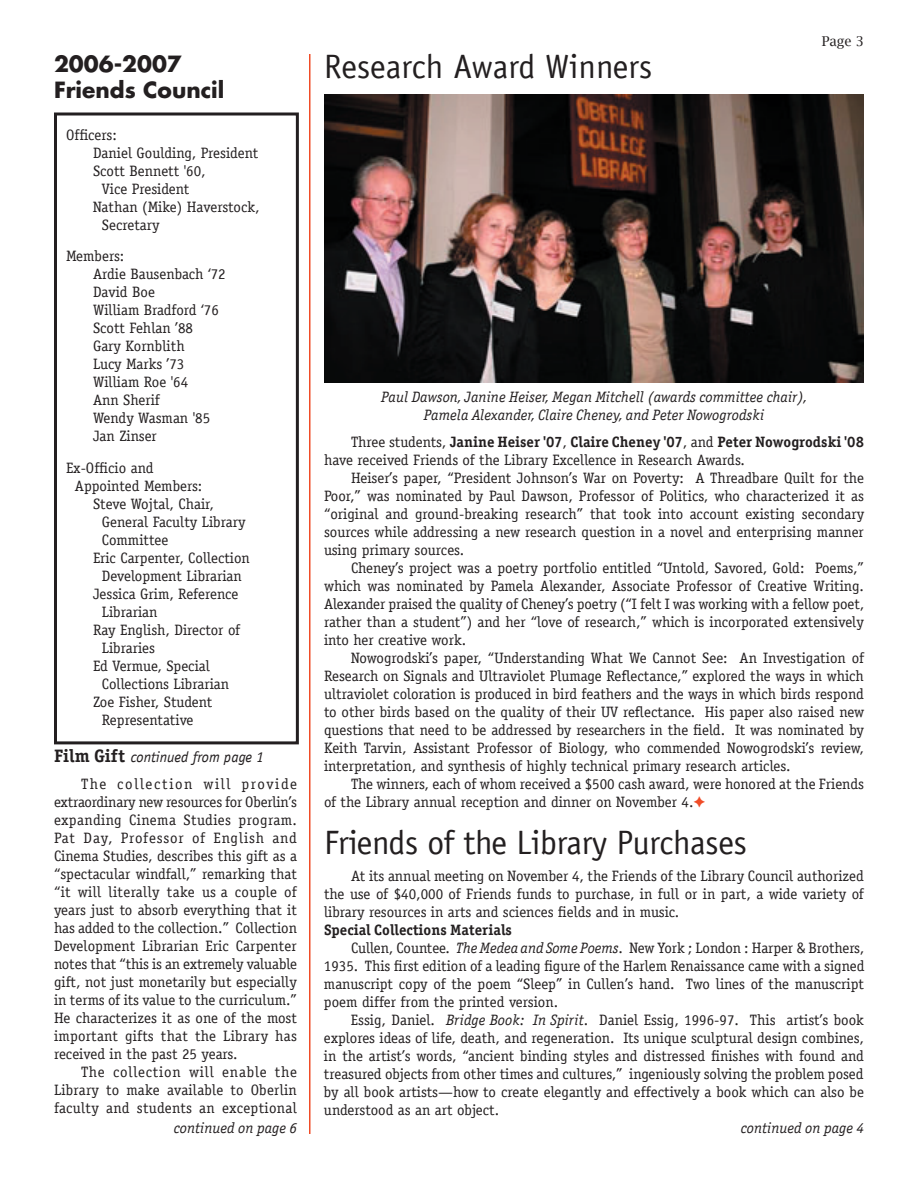
<style>
.page{position:relative;width:918px;height:1188px;background:#fff}
.page>*{position:absolute;margin:0;border:0;box-sizing:border-box;transform-origin:0 0}
.t1{font:33.75px "Officina Sans";letter-spacing:-.01em;color:#231f20}
.t2{font:700 21.75px/26.1px "Futura Std";color:#231f20}
.t3{font:15px/18px "Officina Serif";color:#231f20;text-align:justify}
.t4{font:italic 15px/18px "Officina Serif Book E";color:#231f20;text-align:center}
.t5{font:15px "Officina Serif Bold A";color:#231f20}
.t6{font:italic 15px "Officina Sans";color:#231f20}
.t7{font:13.5px "Lucida Bright";color:#231f20}
.s1{font-family:"Officina Serif Bold A";font-style:normal;font-size:18px}
.s2{font-family:"Officina Serif"}
.s3{color:#f04c27}
.s4{font-family:"Officina Serif Book E";font-style:italic}
</style>
<div class="page">
<hr style="left:309px;top:54px;width:1px;height:1080px;background:#f04c27">
<div style="left:54px;top:113px;width:245px;height:631px;border:3px solid #231f20"></div>
<img style="left:324px;top:94px;width:540px;height:288px">
<h2 class="t2" style="left:54px;top:50px;width:172px">2006-2007<br>Friends Council</h2>
<p class="t3" style="left:66px;top:126px;width:52px">Officers:</p>
<p class="t3" style="left:93px;top:144px;width:167px">Daniel Goulding, President</p>
<p class="t3" style="left:93px;top:162px;width:114px">Scott Bennett '60,</p>
<p class="t3" style="left:102px;top:180px;width:89px">Vice President</p>
<p class="t3" style="left:93px;top:198px;width:168px">Nathan (Mike) Haverstock,</p>
<p class="t3" style="left:102px;top:216px;width:59px">Secretary</p>
<p class="t3" style="left:93px;top:247px;width:134px;text-align:left;text-indent:-27px">Members:<br>Ardie Bausenbach ‘72<br>David Boe<br>William Bradford ‘76<br>Scott Fehlan ’88<br>Gary Kornblith<br>Lucy Marks ’73<br>William Roe '64<br>Ann Sherif<br>Wendy Wasman '85<br>Jan Zinser</p>
<p class="t3" style="left:66px;top:459px;width:89px">Ex-Officio and</p>
<p class="t3" style="left:75px;top:477px;width:129px">Appointed Members:</p>
<p class="t3" style="left:93px;top:495px;width:122px">Steve Wojtal, Chair,</p>
<p class="t3" style="left:102px;top:513px;width:145px">General Faculty Library</p>
<p class="t3" style="left:102px;top:531px;width:68px">Committee</p>
<p class="t3" style="left:93px;top:549px;width:158px">Eric Carpenter, Collection</p>
<p class="t3" style="left:102px;top:567px;width:142px">Development Librarian</p>
<p class="t3" style="left:93px;top:585px;width:147px">Jessica Grim, Reference</p>
<p class="t3" style="left:102px;top:603px;width:57px">Librarian</p>
<p class="t3" style="left:93px;top:621px;width:149px">Ray English, Director of</p>
<p class="t3" style="left:102px;top:639px;width:55px">Libraries</p>
<p class="t3" style="left:93px;top:657px;width:118px">Ed Vermue, Special</p>
<p class="t3" style="left:102px;top:675px;width:129px">Collections Librarian</p>
<p class="t3" style="left:93px;top:693px;width:121px">Zoe Fisher, Student</p>
<p class="t3" style="left:102px;top:711px;width:93px">Representative</p>
<p class="t6" style="left:54px;top:749px;width:212px"><span class="s1">Film Gift</span> continued from page 1</p>
<p class="t3" style="left:54px;top:775px;width:245px;text-indent:27px">The collection will provide extraordinary new resources for Oberlin’s expanding Cinema Studies program.<br>Pat Day, Professor of English and Cinema Studies, describes this gift as a “spectacular windfall,” remarking that “it will literally take us a couple of years just to absorb everything that it has added to the collection.” Collection Development Librarian Eric Carpenter notes that “this is an extremely valuable gift, not just monetarily but especially in terms of its value to the curriculum.” He characterizes it as one of the most important gifts that the Library has received in the past 25 years.</p>
<p class="t3" style="left:54px;top:1063px;width:245px;text-indent:27px">The collection will enable the Library to make available to Oberlin faculty and students an exceptional</p>
<p class="t4" style="left:174px;top:1119px;width:125px">continued on page 6</p>
<h1 class="t1" style="left:324px;top:47px;width:330px">Research Award Winners</h1>
<p class="t7" style="left:822px;top:34px;width:44px">Page 3</p>
<p class="t4" style="left:381px;top:388px;width:427px">Paul Dawson, Janine Heiser, Megan Mitchell (awards committee chair),<br>Pamela Alexander, Claire Cheney, and Peter Nowogrodski</p>
<p class="t5" style="left:351px;top:433px;width:515px"><span class="s2">Three students,</span> Janine Heiser '07<span class="s2">,</span> Claire Cheney '07<span class="s2">, and</span> Peter Nowogrodski '08</p>
<p class="t3" style="left:324px;top:451px;width:423px">have received Friends of the Library Excellence in Research Awards.</p>
<p class="t3" style="left:351px;top:469px;width:514px">Heiser’s paper, “President Johnson’s War on Poverty: A Threadbare Quilt for the</p>
<p class="t3" style="left:324px;top:487px;width:541px">Poor,” was nominated by Paul Dawson, Professor of Politics, who characterized it as</p>
<p class="t3" style="left:324px;top:505px;width:542px">“original and ground-breaking research” that took into account existing secondary</p>
<p class="t3" style="left:324px;top:523px;width:541px">sources while addressing a new research question in a novel and enterprising manner</p>
<p class="t3" style="left:324px;top:541px;width:142px">using primary sources.</p>
<p class="t3" style="left:351px;top:559px;width:514px">Cheney’s project was a poetry portfolio entitled “Untold, Savored, Gold: Poems,”</p>
<p class="t3" style="left:324px;top:577px;width:541px">which was nominated by Pamela Alexander, Associate Professor of Creative Writing.</p>
<p class="t3" style="left:324px;top:595px;width:542px">Alexander praised the quality of Cheney’s poetry (“I felt I was working with a fellow poet,</p>
<p class="t3" style="left:324px;top:613px;width:541px">rather than a student”) and her “love of research,” which is incorporated extensively</p>
<p class="t3" style="left:324px;top:631px;width:144px">into her creative work.</p>
<p class="t3" style="left:351px;top:649px;width:515px">Nowogrodski’s paper, “Understanding What We Cannot See: An Investigation of</p>
<p class="t3" style="left:324px;top:667px;width:541px">Research on Signals and Ultraviolet Plumage Reflectance,” explored the ways in which</p>
<p class="t3" style="left:324px;top:685px;width:541px">ultraviolet coloration is produced in bird feathers and the ways in which birds respond</p>
<p class="t3" style="left:324px;top:703px;width:542px">to other birds based on the quality of their UV reflectance. His paper also raised new</p>
<p class="t3" style="left:324px;top:721px;width:542px">questions that need to be addressed by researchers in the field. It was nominated by</p>
<p class="t3" style="left:324px;top:739px;width:542px">Keith Tarvin, Assistant Professor of Biology, who commended Nowogrodski’s review,</p>
<p class="t3" style="left:324px;top:757px;width:468px">interpretation, and synthesis of highly technical primary research articles.</p>
<p class="t3" style="left:351px;top:775px;width:514px">The winners, each of whom received a $500 cash award, were honored at the Friends</p>
<p class="t3" style="left:324px;top:793px;width:383px">of the Library annual reception and dinner on November 4.<span class="s3">✦</span></p>
<h1 class="t1" style="left:324px;top:823px;width:424px">Friends of the Library Purchases</h1>
<p class="t3" style="left:324px;top:867px;width:541px;text-indent:27px">At its annual meeting on November 4, the Friends of the Library Council authorized the use of $40,000 of Friends funds to purchase, in full or in part, a wide variety of library resources in arts and sciences fields and in music.</p>
<p class="t5" style="left:324px;top:920px;width:189px">Special Collections Materials</p>
<p class="t3" style="left:324px;top:939px;width:542px;text-indent:27px">Cullen, Countee. <span class="s4">The Medea and Some Poems</span>. New York ; London : Harper &amp; Brothers, 1935. This first edition of a leading figure of the Harlem Renaissance came with a signed manuscript copy of the poem “Sleep” in Cullen’s hand. Two lines of the manuscript poem differ from the printed version.</p>
<p class="t3" style="left:324px;top:1011px;width:542px;text-indent:27px">Essig, Daniel. <span class="s4">Bridge Book: In Spirit</span>. Daniel Essig, 1996-97. This artist’s book explores ideas of life, death, and regeneration. Its unique sculptural design combines, in the artist’s words, “ancient binding styles and distressed finishes with found and treasured objects from other times and cultures,” ingeniously solving the problem posed by all book artists—how to create elegantly and effectively a book which can also be understood as an art object.</p>
<p class="t4" style="left:741px;top:1119px;width:125px">continued on page 4</p>
</div>
